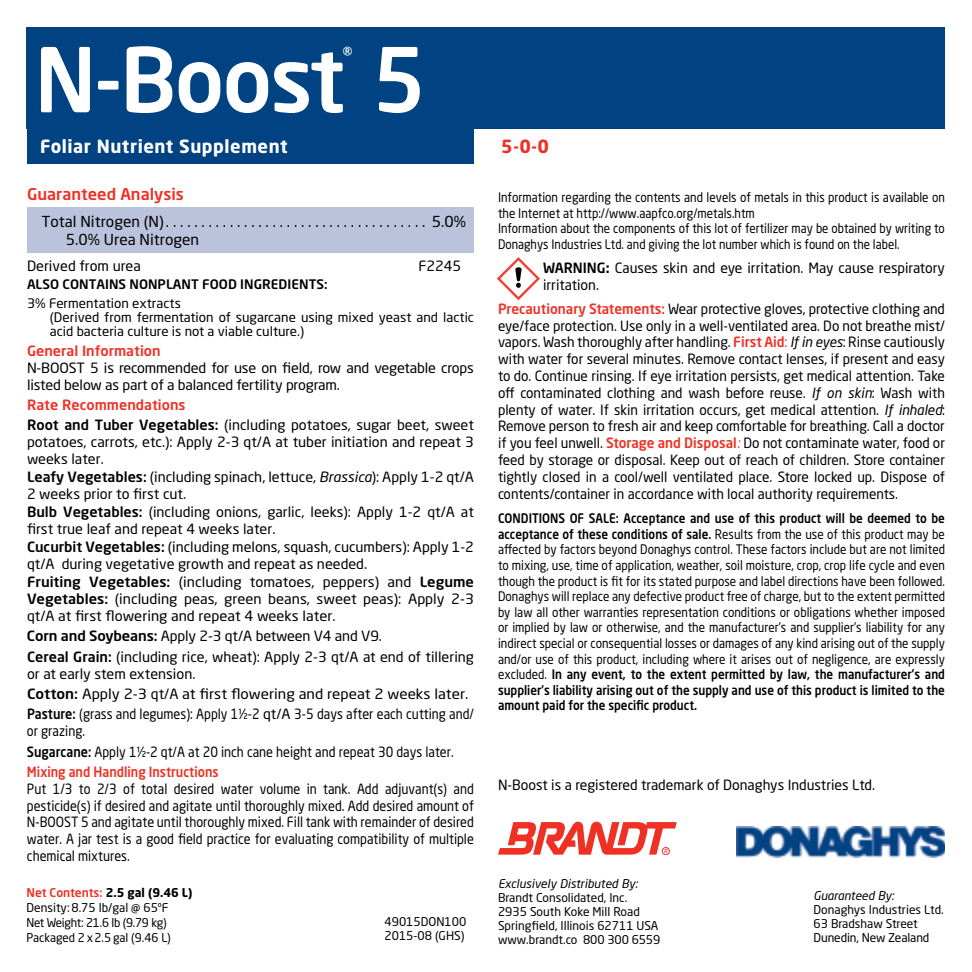
<style>
.page{position:relative;width:972px;height:972px;background:#fff}
.page>*{position:absolute;margin:0;border:0;box-sizing:border-box;transform-origin:0 0}
.t1{font:500 88px "Neo Sans Pro";letter-spacing:-.025em;color:#fff}
.t2{font:700 18px "Neo Sans Pro";letter-spacing:.03em;color:#fff}
.t3{font:700 18px "Neo Sans Pro";color:#ee3124}
.t4{font:500 16.4px "Neo Sans Pro";color:#fff}
.t5{font:500 16px "Neo Sans Pro";color:#ee3124}
.t6{font:15px "Neo Sans Pro";color:#000}
.t7{font:14px/16.8px "Neo Sans Pro";color:#000}
.t8{font:14px/16.8px "Neo Sans Pro";color:#000;scale:.9 1}
.t9{font:14px/16.8px "Neo Sans Pro";color:#000;text-align:justify;scale:1.05 1}
.t10{font:500 14px "Neo Sans Pro";color:#ee3124}
.t11{font:13px/15.6px "Neo Sans Pro";color:#000;scale:.9 1}
.t12{font:13px/14px "Neo Sans Pro";color:#000}
.t13{font:500 13px "Neo Sans Pro";color:#000}
.t14{font:12px/14px "Neo Sans Pro";color:#000}
.t15{font:italic 12px "Neo Sans Pro";color:#000}
.s1{font-weight:500;color:#ee3124}
.s2{font-weight:500}
.s3{font-style:italic}
.s4{font-weight:700}
.s5{color:#ee3124}
.s6{font-style:italic;color:#ee3124}
</style>
<div class="page">
<svg style="left:498px;top:822px;width:179px;height:33px"></svg>
<div style="left:662px;top:847px;width:8px;height:8px;border:1px solid #ee3124;border-radius:50%"></div>
<div style="left:27px;top:94px;width:447px;height:70px;background:#004282"></div>
<div style="left:27px;top:207px;width:447px;height:45px;background:#bbc3dc"></div>
<div style="left:27px;top:27px;width:918px;height:101px;background:#004282"></div>
<svg style="left:497px;top:257px;width:43px;height:43px"></svg>
<img style="left:736px;top:826px;width:209px;height:32px">
<h1 class="t1" style="left:34px;top:24px;width:394px">N-Boost 5</h1>
<p class="t4" style="left:343px;top:43px;width:11px">®</p>
<p class="t2" style="left:40px;top:135px;width:249px">Foliar Nutrient Supplement</p>
<p class="t3" style="left:501px;top:135px;width:49px">5-0-0</p>
<p class="t5" style="left:27px;top:184px;width:158px">Guaranteed Analysis</p>
<p class="t6" style="left:41px;top:212px;width:130px">Total Nitrogen (N) .....................................</p>
<p class="t6" style="left:432px;top:212px;width:36px">5.0%</p>
<p class="t6" style="left:66px;top:230px;width:135px">5.0% Urea Nitrogen</p>
<p class="t7" style="left:27px;top:257px;width:115px">Derived from urea</p>
<p class="t7" style="left:418px;top:257px;width:44px">F2245</p>
<p class="t13" style="left:27px;top:276px;width:302px">ALSO CONTAINS NONPLANT FOOD INGREDIENTS:</p>
<p class="t12" style="left:50px;top:296px;width:426px;text-indent:-23px">3% Fermentation extracts<br>(Derived from fermentation of sugarcane using mixed yeast and lactic acid bacteria culture is not a viable culture.)</p>
<p class="t10" style="left:27px;top:342px;width:135px">General Information</p>
<p class="t7" style="left:27px;top:359px;width:449px">N-BOOST 5 is recommended for use on field, row and vegetable crops listed below as part of a balanced fertility program.</p>
<p class="t7" style="left:27px;top:394px;width:449px;line-height:20.4px"><span class="s1">Rate Recommendations<br></span><span class="s2">Root and Tuber Vegetables:</span> (including potatoes, sugar beet, sweet</p>
<p class="t7" style="left:27px;top:433px;width:448px">potatoes, carrots, etc.): Apply 2-3 qt/A at tuber initiation and repeat 3 weeks later.</p>
<p class="t7" style="left:27px;top:468px;width:449px"><span class="s2">Leafy Vegetables:</span> (including spinach, lettuce, <span class="s3">Brassica</span>): Apply 1-2 qt/A<br>2 weeks prior to first cut.</p>
<p class="t7" style="left:27px;top:504px;width:449px"><span class="s2">Bulb Vegetables:</span> (including onions, garlic, leeks): Apply 1-2 qt/A at first true leaf and repeat 4 weeks later.</p>
<p class="t7" style="left:27px;top:539px;width:449px"><span class="s2">Cucurbit Vegetables:</span> (including melons, squash, cucumbers): Apply 1-2 qt/A during vegetative growth and repeat as needed.</p>
<p class="t9" style="left:27px;top:574px;width:427px"><span class="s2">Fruiting Vegetables:</span> (including tomatoes, peppers) and <span class="s2">Legume Vegetables:</span> (including peas, green beans, sweet peas): Apply 2-3 qt/A at first flowering and repeat 4 weeks later.</p>
<p class="t7" style="left:27px;top:626px;width:449px;line-height:20.4px"><span class="s2">Corn and Soybeans:</span> Apply 2-3 qt/A between V4 and V9.<br><span class="s2">Cereal Grain:</span> (including rice, wheat): Apply 2-3 qt/A at end of tillering</p>
<p class="t7" style="left:27px;top:663px;width:449px;line-height:20.4px">or at early stem extension.<br><span class="s2">Cotton:</span> Apply 2-3 qt/A at first flowering and repeat 2 weeks later.<br><span class="s2">Pasture:</span> (grass and legumes): Apply 1½-2 qt/A 3-5 days after each cutting and/</p>
<p class="t8" style="left:27px;top:721px;width:476px;line-height:20.4px">or grazing.<br><span class="s2">Sugarcane:</span> Apply 1½-2 qt/A at 20 inch cane height and repeat 30 days later.<br><span class="s1">Mixing and Handling Instructions</span></p>
<p class="t8" style="left:27px;top:780px;width:498px;text-align:justify">Put 1/3 to 2/3 of total desired water volume in tank. Add adjuvant(s) and pesticide(s) if desired and agitate until thoroughly mixed. Add desired amount of N-BOOST 5 and agitate until thoroughly mixed. Fill tank with remainder of desired water. A jar test is a good field practice for evaluating compatibility of multiple chemical mixtures.</p>
<p class="t14" style="left:27px;top:885px;width:167px;line-height:15px"><span class="s1">Net Contents:</span> <span class="s4">2.5 gal (9.46 L)<br></span>Density: 8.75 lb/gal @ 65ºF<br>Net Weight: 21.6 lb (9.79 kg)<br>Packaged 2 x 2.5 gal (9.46 L)</p>
<p class="t14" style="left:384px;top:914px;width:83px">49015DON100<br>2015-08 (GHS)</p>
<p class="t11" style="left:498px;top:189px;width:498px">Information regarding the contents and levels of metals in this product is available on the Internet at http://www.aapfco.org/metals.htm<br>Information about the components of this lot of fertilizer may be obtained by writing to Donaghys Industries Ltd. and giving the lot number which is found on the label.</p>
<p class="t7" style="left:543px;top:259px;width:404px"><span class="s2">WARNING</span><span class="s4">:</span> Causes skin and eye irritation. May cause respiratory irritation.</p>
<p class="t7" style="left:498px;top:300px;width:449px;text-align:justify"><span class="s1">Precautionary Statements:</span> Wear protective gloves, protective clothing and eye/face protection. Use only in a well-ventilated area. Do not breathe mist/ vapors. Wash thoroughly after handling. <span class="s1">First Aid</span><span class="s5">:</span> <span class="s3">If in eyes</span>: Rinse cautiously with water for several minutes. Remove contact lenses, if present and easy to do. Continue rinsing. If eye irritation persists, get medical attention. Take off contaminated clothing and wash before reuse. <span class="s3">If on skin</span>: Wash with plenty of water. If skin irritation occurs, get medical attention. <span class="s3">If inhaled</span>:<br>Remove person to fresh air and keep comfortable for breathing. Call a doctor if you feel unwell. <span class="s1">Storage and Disposal</span><span class="s6">:</span> Do not contaminate water, food or feed by storage or disposal. Keep out of reach of children. Store container tightly closed in a cool/well ventilated place. Store locked up. Dispose of contents/container in accordance with local authority requirements.</p>
<p class="t11" style="left:498px;top:510px;width:498px;text-align:justify"><span class="s2">CONDITIONS OF SALE: Acceptance and use of this product will be deemed to be acceptance of these conditions of sale.</span> Results from the use of this product may be affected by factors beyond Donaghys control. These factors include but are not limited to mixing, use, time of application, weather, soil moisture, crop, crop life cycle and even though the product is fit for its stated purpose and label directions have been followed.<br>Donaghys will replace any defective product free of charge, but to the extent permitted by law all other warranties representation conditions or obligations whether imposed or implied by law or otherwise, and the manufacturer’s and supplier’s liability for any indirect special or consequential losses or damages of any kind arising out of the supply and/or use of this product, including where it arises out of negligence, are expressly excluded. <span class="s2">In any event, to the extent permitted by law, the manufacturer’s and supplier’s liability arising out of the supply and use of this product is limited to the amount paid for the specific product.</span></p>
<p class="t7" style="left:498px;top:776px;width:379px">N-Boost is a registered trademark of Donaghys Industries Ltd.</p>
<p class="t15" style="left:498px;top:877px;width:141px">Exclusively Distributed By:</p>
<p class="t14" style="left:498px;top:891px;width:164px">Brandt Consolidated, Inc.<br>2935 South Koke Mill Road<br>Springfield, Illinois 62711 USA www.brandt.co 800 300 6559</p>
<p class="t15" style="left:814px;top:888px;width:82px">Guaranteed By:</p>
<p class="t14" style="left:814px;top:902px;width:132px">Donaghys Industries Ltd.<br>63 Bradshaw Street<br>Dunedin, New Zealand</p>
</div>
